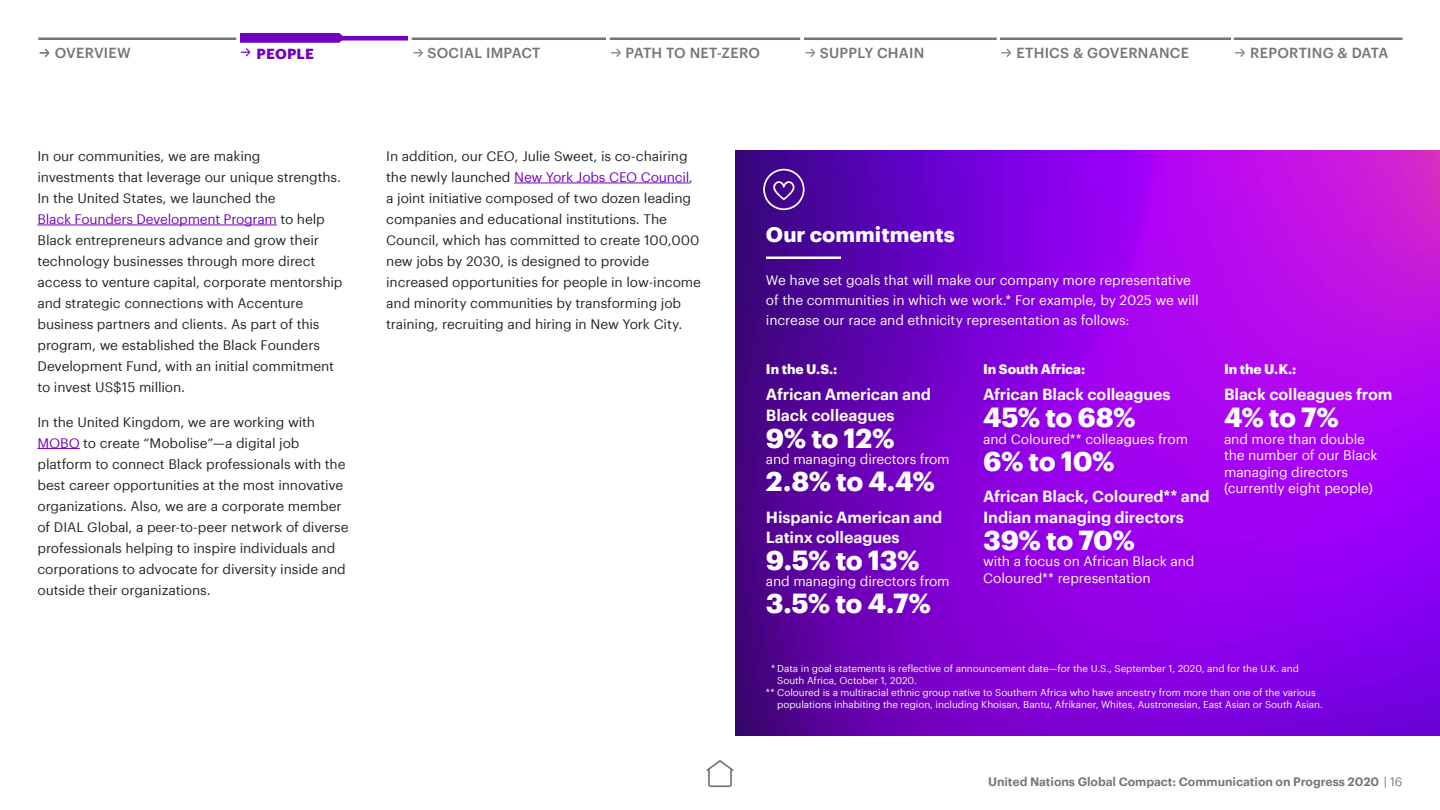
<style>
.page{position:relative;width:1440px;height:810px;background:#fff}
.page>*{position:absolute;margin:0;border:0;box-sizing:border-box;transform-origin:0 0}
.Body_Copy{font:700 27px "Graphik";letter-spacing:-.025em;color:#fff}
.Medium_Headline_Blac{font:700 21px "Graphik";color:#fff}
.Body_Copy-2{font:600 15.75px/20.2px "Graphik";letter-spacing:-.01em;color:#fff}
.t1{font:500 14.25px "Graphik";letter-spacing:.015em;color:#757575}
.t2{font:700 14.25px "Graphik";letter-spacing:.015em;color:#7500c0}
.Body_Copy-3{font:13.5px/21px "Graphik";letter-spacing:-.01em;color:#202120}
.Body_Copy-4{font:13.5px/16.5px "Graphik";letter-spacing:-.015em;color:#fff}
.Medium_Headline_Blac-2{font:13.5px/20.2px "Graphik";letter-spacing:-.015em;color:#fff}
.Body_Copy-5{font:700 13.5px "Graphik";letter-spacing:-.01em;color:#fff}
.t3{font:600 12px "Graphik";letter-spacing:-.005em;color:#757575}
.Body_Copy-6{font:9.75px "Graphik";letter-spacing:-.01em;color:#fff}
.s1{color:#7500c0}
.s2{font-weight:400}
</style>
<div class="page">
<svg style="left:706px;top:760px;width:28px;height:27px"></svg>
<hr style="left:38px;top:225px;width:239px;height:1px;background:#7500c0">
<hr style="left:38px;top:448px;width:42px;height:1px;background:#7500c0">
<img style="left:735px;top:150px;width:705px;height:585px">
<svg style="left:763px;top:169px;width:42px;height:41px;background:#6333a2"></svg>
<hr style="left:514px;top:183px;width:175px;height:1px;background:#7500c0">
<svg style="left:38px;top:33px;width:1364px;height:24px"></svg>
<svg style="left:766px;top:256px;width:75px;height:3px"></svg>
<p class="t1" style="left:55px;top:42px;width:78px">OVERVIEW</p>
<p class="t2" style="left:257px;top:42px;width:59px">PEOPLE</p>
<p class="t1" style="left:428px;top:42px;width:115px">SOCIAL IMPACT</p>
<p class="t1" style="left:626px;top:42px;width:136px">PATH TO NET-ZERO</p>
<p class="t1" style="left:820px;top:42px;width:106px">SUPPLY CHAIN</p>
<p class="t1" style="left:1017px;top:42px;width:174px">ETHICS &amp; GOVERNANCE</p>
<p class="t1" style="left:1250px;top:42px;width:140px">REPORTING &amp; DATA</p>
<p class="Body_Copy-3" style="left:38px;top:145px;width:306px">In our communities, we are making<br>investments that leverage our unique strengths.<br>In the United States, we launched the<br><span class="s1">Black Founders Development Program</span> to help Black entrepreneurs advance and grow their technology businesses through more direct access to venture capital, corporate mentorship and strategic connections with Accenture business partners and clients. As part of this program, we established the Black Founders Development Fund, with an initial commitment to invest US$15 million.</p>
<p class="Body_Copy-3" style="left:38px;top:410px;width:313px">In the United Kingdom, we are working with <span class="s1">MOBO</span> to create “Mobolise”—a digital job platform to connect Black professionals with the best career opportunities at the most innovative organizations. Also, we are a corporate member of DIAL Global, a peer-to-peer network of diverse professionals helping to inspire individuals and corporations to advocate for diversity inside and outside their organizations.</p>
<p class="Body_Copy-3" style="left:386px;top:145px;width:316px">In addition, our CEO, Julie Sweet, is co-chairing the newly launched <span class="s1">New York Jobs CEO Council</span>, a joint initiative composed of two dozen leading companies and educational institutions. The Council, which has committed to create 100,000 new jobs by 2030, is designed to provide increased opportunities for people in low-income and minority communities by transforming job training, recruiting and hiring in New York City.</p>
<p class="Medium_Headline_Blac" style="left:766px;top:218px;width:190px">Our commitments</p>
<p class="Medium_Headline_Blac-2" style="left:766px;top:268px;width:434px">We have set goals that will make our company more representative of the communities in which we work.* For example, by 2025 we will increase our race and ethnicity representation as follows:</p>
<p class="Body_Copy-5" style="left:766px;top:359px;width:73px">In the U.S.:</p>
<p class="Body_Copy-2" style="left:766px;top:383px;width:167px">African American and<br>Black colleagues</p>
<p class="Body_Copy" style="left:766px;top:417px;width:130px">9% to 12%</p>
<p class="Body_Copy-4" style="left:766px;top:450px;width:185px">and managing directors from</p>
<p class="Body_Copy" style="left:766px;top:460px;width:171px">2.8% to 4.4%</p>
<p class="Body_Copy-2" style="left:766px;top:505px;width:178px">Hispanic American and<br>Latinx colleagues</p>
<p class="Body_Copy" style="left:766px;top:539px;width:155px">9.5% to 13%</p>
<p class="Body_Copy-4" style="left:766px;top:572px;width:185px">and managing directors from</p>
<p class="Body_Copy" style="left:766px;top:583px;width:167px">3.5% to 4.7%</p>
<p class="Body_Copy-5" style="left:983px;top:359px;width:104px">In South Africa:</p>
<p class="Body_Copy-2" style="left:983px;top:383px;width:189px">African Black colleagues</p>
<p class="Body_Copy" style="left:983px;top:397px;width:154px">45% to 68%</p>
<p class="Body_Copy-4" style="left:983px;top:430px;width:207px">and Coloured** colleagues from</p>
<p class="Body_Copy" style="left:983px;top:440px;width:133px">6% to 10%</p>
<p class="Body_Copy-2" style="left:983px;top:485px;width:228px">African Black, Coloured** and<br>Indian managing directors</p>
<p class="Body_Copy" style="left:983px;top:519px;width:153px">39% to 70%</p>
<p class="Body_Copy-4" style="left:983px;top:552px;width:213px">with a focus on African Black and<br>Coloured** representation</p>
<p class="Body_Copy-5" style="left:1224px;top:359px;width:74px">In the U.K.:</p>
<p class="Body_Copy-2" style="left:1224px;top:383px;width:170px">Black colleagues from</p>
<p class="Body_Copy" style="left:1224px;top:397px;width:117px">4% to 7%</p>
<p class="Body_Copy-4" style="left:1224px;top:430px;width:155px">and more than double the number of our Black managing directors (currently eight people)</p>
<p class="Body_Copy-6" style="left:771px;top:661px;width:529px">* Data in goal statements is reflective of announcement date—for the U.S., September 1, 2020, and for the U.K. and</p>
<p class="Body_Copy-6" style="left:777px;top:673px;width:141px">South Africa, October 1, 2020.</p>
<p class="Body_Copy-6" style="left:766px;top:685px;width:551px">** Coloured is a multiracial ethnic group native to Southern Africa who have ancestry from more than one of the various</p>
<p class="Body_Copy-6" style="left:777px;top:697px;width:547px">populations inhabiting the region, including Khoisan, Bantu, Afrikaner, Whites, Austronesian, East Asian or South Asian.</p>
<p class="t3" style="left:988px;top:772px;width:416px">United Nations Global Compact: Communication on Progress 2020 <span class="s2">| 16</span></p>
</div>
